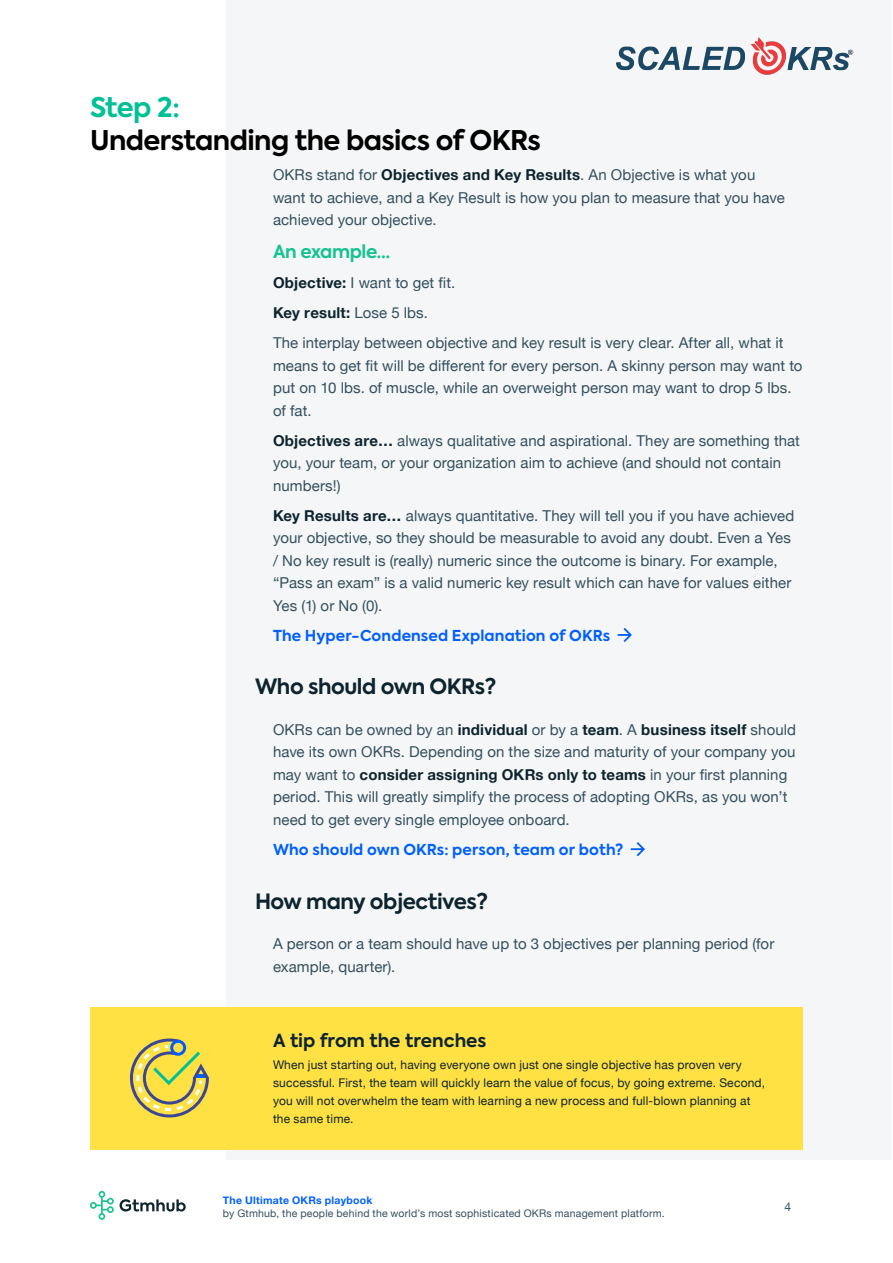
<style>
.page{position:relative;width:893px;height:1263px;background:#fff}
.page>*{position:absolute;margin:0;border:0;box-sizing:border-box;transform-origin:0 0}
.t1{font:700 27px "Axiforma";letter-spacing:-.02em;color:#000}
.t2{font:700 27px "Axiforma";color:#00c096}
.t3{font:700 21px "Axiforma";letter-spacing:-.02em;color:#0d242e}
.t4{font:700 18px "Axiforma";color:#0d232f}
.t5{font:700 18px "Axiforma";letter-spacing:-.02em;color:#17c291}
.t6{font:15px/22.5px "Helvetica Neue";letter-spacing:.005em;color:#344f5e}
.t7{font:700 15px "Axiforma";letter-spacing:.01em;color:#005fff}
.t8{font:12px/18px "Helvetica Neue";letter-spacing:.015em;color:#0d232f}
.t9{font:12px "Helvetica Neue";color:#344f5e}
.t10{font:10.5px "Helvetica Neue";letter-spacing:.02em;color:#344f5e}
.t11{font:700 10.5px "Helvetica Neue";letter-spacing:.025em;color:#005fff}
.s1{font-weight:700;color:#0d242e}
</style>
<div class="page">
<svg style="left:90px;top:1191px;width:24px;height:29px"></svg>
<svg style="left:120px;top:1199px;width:66px;height:12px"></svg>
<div style="left:226px;top:0;width:665px;height:1160px;background:#f5f6f7"></div>
<div style="left:90px;top:1006px;width:713px;height:26px;background:#ffe143"></div>
<div style="left:90px;top:1022px;width:713px;height:35px;background:#ffe143"></div>
<div style="left:90px;top:1051px;width:713px;height:98px;background:#ffe143"></div>
<svg style="left:617px;top:628px;width:15px;height:14px"></svg>
<svg style="left:630px;top:842px;width:15px;height:15px"></svg>
<svg style="left:130px;top:1038px;width:79px;height:79px"></svg>
<img style="left:616px;top:37px;width:237px;height:38px">
<h1 class="t2" style="left:90px;top:89px;width:91px">Step 2:</h1>
<h1 class="t1" style="left:90px;top:122px;width:452px">Understanding the basics of OKRs</h1>
<p class="t6" style="left:273px;top:164px;width:513px">OKRs stand for <span class="s1">Objectives and Key Results</span>. An Objective is what you want to achieve, and a Key Result is how you plan to measure that you have achieved your objective.</p>
<p class="t5" style="left:273px;top:239px;width:119px">An example…</p>
<p class="t6" style="left:273px;top:269px;width:512px;line-height:30px"><span class="s1">Objective:</span> I want to get fit.<br><span class="s1">Key result:</span> Lose 5 lbs.<br>The interplay between objective and key result is very clear. After all, what it</p>
<p class="t6" style="left:273px;top:355px;width:531px">means to get fit will be different for every person. A skinny person may want to put on 10 lbs. of muscle, while an overweight person may want to drop 5 lbs. of fat.</p>
<p class="t6" style="left:273px;top:430px;width:528px"><span class="s1">Objectives are…</span> always qualitative and aspirational. They are something that you, your team, or your organization aim to achieve (and should not contain numbers!)</p>
<p class="t6" style="left:273px;top:505px;width:523px"><span class="s1">Key Results are…</span> always quantitative. They will tell you if you have achieved your objective, so they should be measurable to avoid any doubt. Even a Yes / No key result is (really) numeric since the outcome is binary. For example, “Pass an exam” is a valid numeric key result which can have for values either Yes (1) or No (0).</p>
<p class="t7" style="left:273px;top:625px;width:339px">The Hyper-Condensed Explanation of OKRs</p>
<h2 class="t3" style="left:255px;top:672px;width:243px">Who should own OKRs?</h2>
<p class="t6" style="left:273px;top:719px;width:525px">OKRs can be owned by an <span class="s1">individual</span> or by a <span class="s1">team</span>. A <span class="s1">business itself</span> should have its own OKRs. Depending on the size and maturity of your company you may want to <span class="s1">consider assigning OKRs only to teams</span> in your first planning period. This will greatly simplify the process of adopting OKRs, as you won’t need to get every single employee onboard.</p>
<p class="t7" style="left:273px;top:839px;width:352px">Who should own OKRs: person, team or both?</p>
<h2 class="t3" style="left:255px;top:886px;width:234px">How many objectives?</h2>
<p class="t6" style="left:273px;top:933px;width:503px">A person or a team should have up to 3 objectives per planning period (for example, quarter).</p>
<p class="t4" style="left:273px;top:1028px;width:215px">A tip from the trenches</p>
<p class="t8" style="left:273px;top:1056px;width:494px">When just starting out, having everyone own just one single objective has proven very successful. First, the team will quickly learn the value of focus, by going extreme. Second, you will not overwhelm the team with learning a new process and full-blown planning at the same time.</p>
<p class="t11" style="left:223px;top:1192px;width:151px">The Ultimate OKRs playbook</p>
<p class="t10" style="left:223px;top:1205px;width:443px">by Gtmhub, the people behind the world’s most sophisticated OKRs management platform.</p>
<p class="t9" style="left:784px;top:1198px;width:8px">4</p>
</div>
